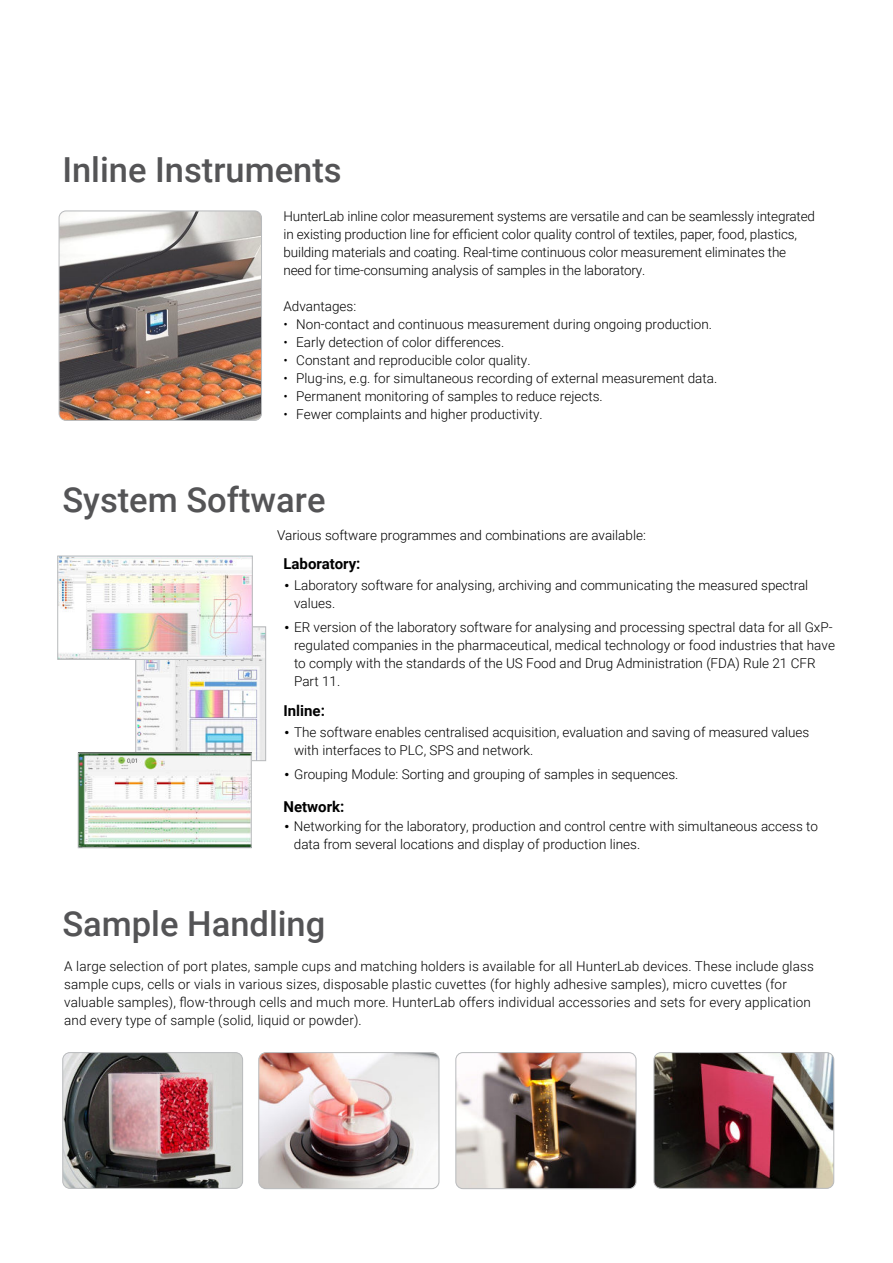
<style>
.page{position:relative;width:893px;height:1263px;background:#fff}
.page>*{position:absolute;margin:0;border:0;box-sizing:border-box;transform-origin:0 0}
.t1{font:500 34.5px "Roboto";color:#545456}
.t2{font:700 15px "Roboto";color:#000}
.t3{font:300 13.5px/18px "Roboto";color:#000}
.s1{font-family:"Poppins";font-weight:400}
</style>
<div class="page">
<img style="left:457px;top:1052px;width:179px;height:136px">
<div style="left:455px;top:1052px;width:181px;height:137px;border:1px solid #b8babc;border-radius:7px"></div>
<img style="left:260px;top:1052px;width:179px;height:136px">
<div style="left:258px;top:1052px;width:181px;height:137px;border:1px solid #b8babc;border-radius:7px"></div>
<img style="left:654px;top:1052px;width:180px;height:136px">
<div style="left:654px;top:1052px;width:180px;height:137px;border:1px solid #b8babc;border-radius:7px"></div>
<img style="left:64px;top:1052px;width:179px;height:135px">
<div style="left:62px;top:1052px;width:181px;height:137px;border:1px solid #b8babc;border-radius:7px"></div>
<img style="left:59px;top:211px;width:202px;height:209px">
<div style="left:59px;top:211px;width:203px;height:210px;border:1px solid #b8babc;border-radius:7px"></div>
<img style="left:138px;top:629px;width:126px;height:130px">
<div style="left:136px;top:627px;width:130px;height:134px;border:1px solid #b8babc"></div>
<img style="left:59px;top:558px;width:192px;height:100px">
<div style="left:57px;top:556px;width:196px;height:104px;border:1px solid #b8babc"></div>
<img style="left:80px;top:755px;width:169px;height:91px">
<div style="left:78px;top:753px;width:173px;height:95px;border:1px solid #b8babc"></div>
<h1 class="t1" style="left:62px;top:156px;width:281px">Inline Instruments</h1>
<p class="t3" style="left:283px;top:208px;width:533px">HunterLab inline color measurement systems are versatile and can be seamlessly integrated in existing production line for efficient color quality control of textiles, paper, food, plastics, building materials and coating. Real-time continuous color measurement eliminates the need for time-consuming analysis of samples in the laboratory.</p>
<p class="t3" style="left:283px;top:298px;width:74px">Advantages:</p>
<p class="t3" style="left:283px;top:316px;width:430px">• Non-contact and continuous measurement during ongoing production.</p>
<p class="t3" style="left:283px;top:334px;width:222px">• Early detection of color differences.</p>
<p class="t3" style="left:283px;top:352px;width:249px">• Constant and reproducible color quality.</p>
<p class="t3" style="left:283px;top:370px;width:435px">• Plug-ins, e.g. for simultaneous recording of external measurement data.</p>
<p class="t3" style="left:283px;top:388px;width:321px">• Permanent monitoring of samples to reduce rejects.</p>
<p class="t3" style="left:283px;top:406px;width:261px">• Fewer complaints and higher productivity.</p>
<h1 class="t1" style="left:62px;top:486px;width:265px">System Software</h1>
<p class="t3" style="left:277px;top:527px;width:370px">Various software programmes and combinations are available:</p>
<p class="t3" style="left:294px;top:577px;width:516px;text-indent:-10px"><span class="s1">•</span> Laboratory software for analysing, archiving and communicating the measured spectral values.</p>
<p class="t3" style="left:294px;top:619px;width:542px;text-indent:-10px"><span class="s1">•</span> ER version of the laboratory software for analysing and processing spectral data for all GxP&shy;regulated companies in the pharmaceutical, medical technology or food industries that have to comply with the standards of the US Food and Drug Administration (FDA) Rule 21 CFR Part 11.</p>
<p class="t2" style="left:283px;top:554px;width:78px">Laboratory:</p>
<p class="t2" style="left:283px;top:700px;width:43px">Inline:</p>
<p class="t3" style="left:294px;top:724px;width:517px;text-indent:-10px"><span class="s1">•</span> The software enables centralised acquisition, evaluation and saving of measured values with interfaces to PLC, SPS and network.</p>
<p class="t3" style="left:284px;top:766px;width:396px"><span class="s1">•</span> Grouping Module: Sorting and grouping of samples in sequences.</p>
<p class="t2" style="left:283px;top:796px;width:62px">Network:</p>
<p class="t3" style="left:294px;top:818px;width:526px;text-indent:-10px"><span class="s1">•</span> Networking for the laboratory, production and control centre with simultaneous access to data from several locations and display of production lines.</p>
<h1 class="t1" style="left:62px;top:910px;width:264px">Sample Handling</h1>
<p class="t3" style="left:64px;top:958px;width:751px">A large selection of port plates, sample cups and matching holders is available for all HunterLab devices. These include glass sample cups, cells or vials in various sizes, disposable plastic cuvettes (for highly adhesive samples), micro cuvettes (for valuable samples), flow-through cells and much more. HunterLab offers individual accessories and sets for every application and every type of sample (solid, liquid or powder).</p>
</div>
